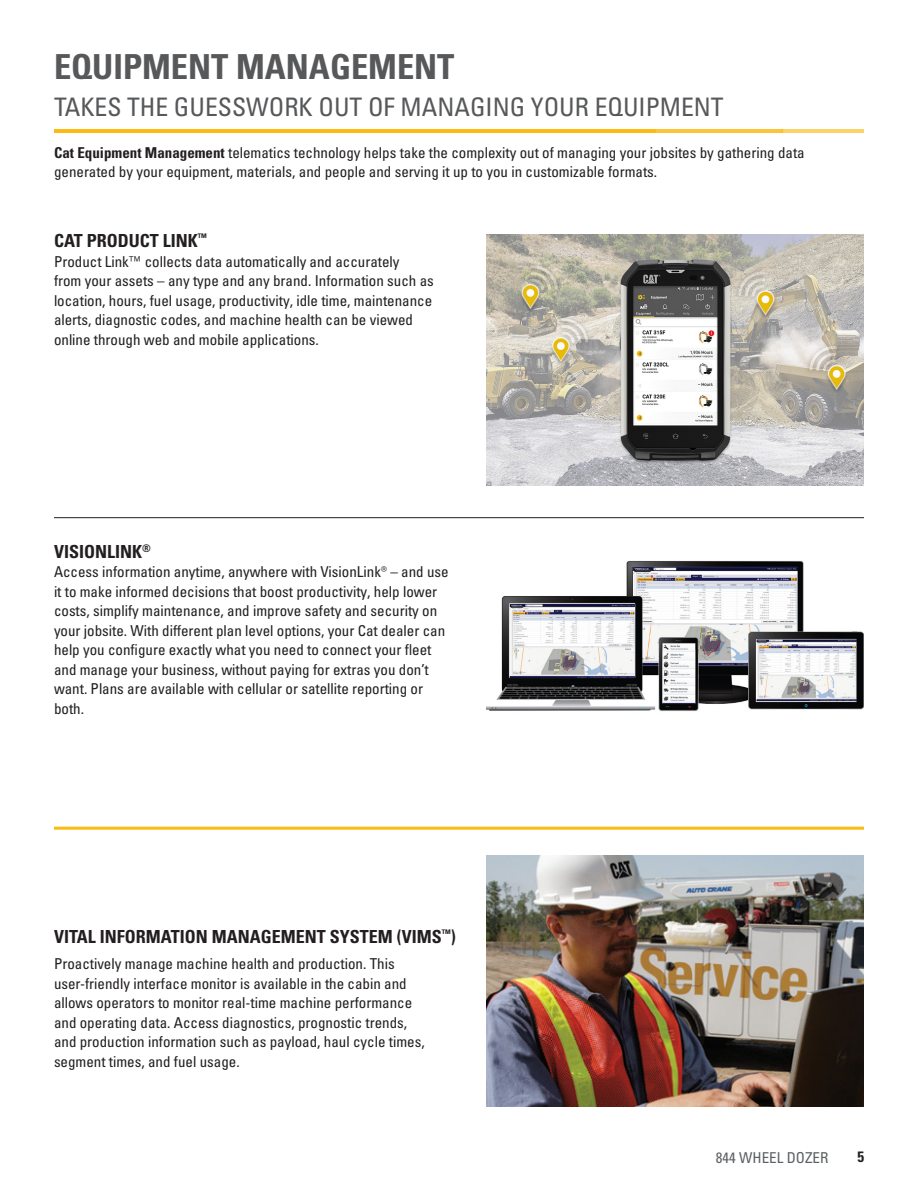
<style>
.page{position:relative;width:918px;height:1188px;background:#fff}
.page>*{position:absolute;margin:0;border:0;box-sizing:border-box;transform-origin:0 0}
.Headline_medium_gray{font:700 condensed 34.5px "Univers LT Std";color:#57585a}
.Headline_small_gray{font:condensed 25.5px "Univers LTCYR 57";color:#57585a}
.Headline_small_black{font:700 condensed 18px "Univers LT Std";color:#231f20}
.Body_copy{font:condensed 15px/19.5px "Univers LTCYR 57";color:#231f20}
.t1{font:condensed 15px "Univers LTCYR 57";color:#5d6163}
.t2{font:700 condensed 15px "Univers LT Std";color:#231f20}
.s1{font-family:"Univers LT Std";font-weight:700}
</style>
<div class="page">
<hr style="left:54px;top:129px;width:601px;height:4px;background:#fcba13">
<hr style="left:654px;top:129px;width:128px;height:4px;background:#fcc437">
<hr style="left:782px;top:129px;width:82px;height:4px;background:#fdd266">
<img style="left:486px;top:561px;width:378px;height:150px">
<hr style="left:54px;top:517px;width:810px;height:1px;background:#231f20">
<hr style="left:54px;top:827px;width:810px;height:3px;background:#fcba13">
<img style="left:486px;top:234px;width:378px;height:252px">
<img style="left:486px;top:855px;width:377px;height:252px">
<p class="Headline_medium_gray" style="left:54px;top:46px;width:402px">EQUIPMENT MANAGEMENT</p>
<p class="Headline_small_gray" style="left:54px;top:91px;width:671px">TAKES THE GUESSWORK OUT OF MANAGING YOUR EQUIPMENT</p>
<p class="Body_copy" style="left:54px;top:142px;width:752px"><span class="s1">Cat Equipment Management</span> telematics technology helps take the complexity out of managing your jobsites by gathering data generated by your equipment, materials, and people and serving it up to you in customizable formats.</p>
<p class="Headline_small_black" style="left:54px;top:230px;width:154px">CAT PRODUCT LINK<sup>™</sup></p>
<p class="Body_copy" style="left:54px;top:251px;width:381px">Product Link™ collects data automatically and accurately<br>from your assets – any type and any brand. Information such as location, hours, fuel usage, productivity, idle time, maintenance alerts, diagnostic codes, and machine health can be viewed online through web and mobile applications.</p>
<p class="Headline_small_black" style="left:54px;top:540px;width:98px">VISIONLINK<sup>®</sup></p>
<p class="Body_copy" style="left:54px;top:562px;width:396px">Access information anytime, anywhere with VisionLink® – and use it to make informed decisions that boost productivity, help lower costs, simplify maintenance, and improve safety and security on your jobsite. With different plan level options, your Cat dealer can help you configure exactly what you need to connect your fleet and manage your business, without paying for extras you don’t want. Plans are available with cellular or satellite reporting or both.</p>
<p class="Headline_small_black" style="left:54px;top:926px;width:403px">VITAL INFORMATION MANAGEMENT SYSTEM (VIMS<sup>™</sup>)</p>
<p class="Body_copy" style="left:54px;top:954px;width:372px">Proactively manage machine health and production. This user-friendly interface monitor is available in the cabin and allows operators to monitor real-time machine performance and operating data. Access diagnostics, prognostic trends, and production information such as payload, haul cycle times, segment times, and fuel usage.</p>
<p class="t1" style="left:716px;top:1148px;width:114px">844 WHEEL DOZER</p>
<p class="t2" style="left:857px;top:1147px;width:8px">5</p>
</div>
